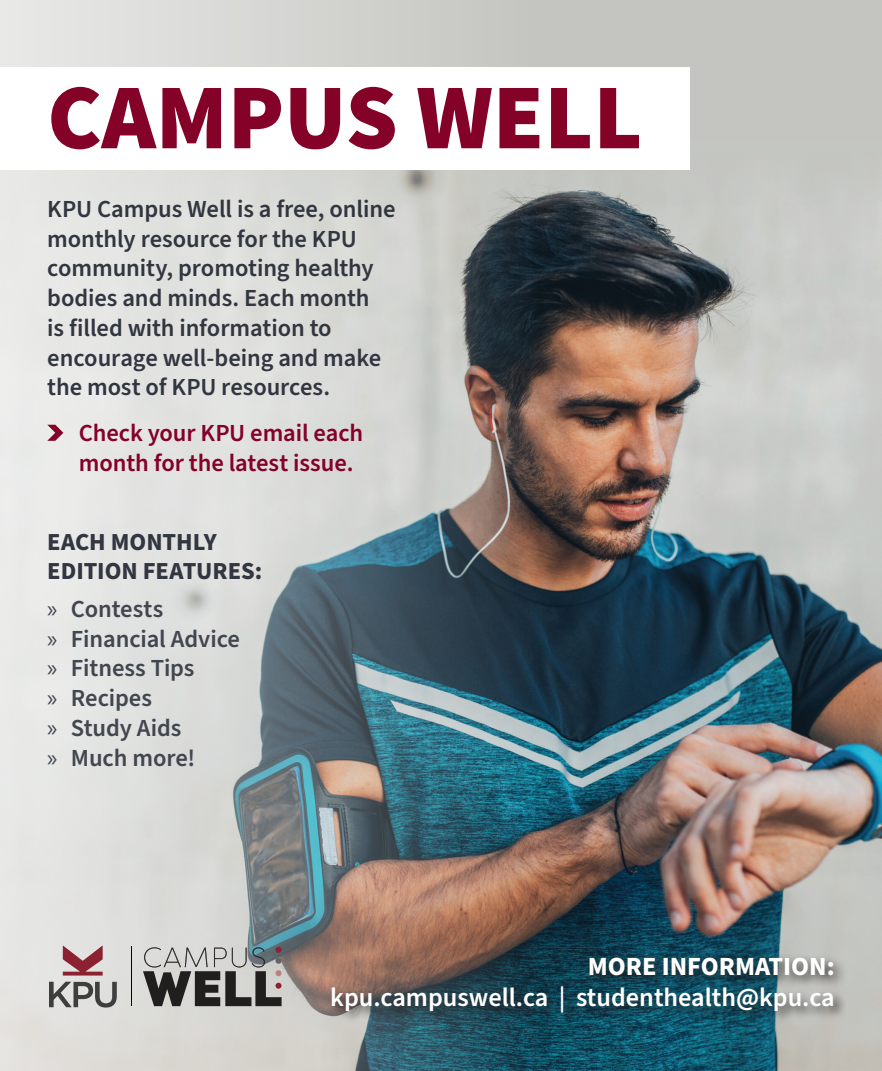
<style>
.page{position:relative;width:882px;height:1071px;background:#fff}
.page>*{position:absolute;margin:0;border:0;box-sizing:border-box;transform-origin:0 0}
.t1{font:900 92.75px "Source Sans Pro";color:#840128}
.t2{font:600 26.25px "Source Sans Pro";color:#fff}
.t3{font:700 26.25px "Source Sans Pro";color:#fff}
.t4{font:600 24.5px/29.8px "Source Sans Pro";letter-spacing:-.005em;color:#323640}
.t5{font:600 24.5px/29.8px "Source Sans Pro";letter-spacing:-.005em;color:#42464f}
.t6{font:600 24.5px/29.8px "Source Sans Pro";letter-spacing:-.005em;color:#840128}
.t7{font:700 24.5px/29.8px "Source Sans Pro";color:#323640}
.s1{font-family:"Myriad Pro";font-weight:400}
</style>
<div class="page">
<img style="left:608px;top:205px;width:274px;height:866px">
<div style="left:0;top:0;width:882px;height:205px;background:#c4c5c0"></div>
<img style="left:0;top:0;width:608px;height:1071px">
<div style="left:0;top:67px;width:690px;height:102px;background:#fff"></div>
<svg style="left:47px;top:425px;width:16px;height:16px"></svg>
<div style="left:328px;top:954px;width:519px;height:73px;background:#231f20;opacity:.75"></div>
<svg style="left:143px;top:947px;width:139px;height:59px;background:#8a8988"></svg>
<hr style="left:132px;top:947px;width:1px;height:59px;background:#050504">
<svg style="left:63px;top:945px;width:40px;height:31px"></svg>
<svg style="left:49px;top:982px;width:68px;height:26px;background:#979796"></svg>
<h1 class="t1" style="left:47px;top:53px;width:597px">CAMPUS WELL</h1>
<p class="t4" style="left:47px;top:195px;width:350px">KPU Campus Well is a free, online monthly resource for the KPU community, promoting healthy bodies and minds. Each month<br>is filled with information to encourage well-being and make the most of KPU resources.</p>
<p class="t6" style="left:79px;top:419px;width:286px">Check your KPU email each month for the latest issue.</p>
<p class="t7" style="left:47px;top:527px;width:217px">EACH MONTHLY<br>EDITION FEATURES:</p>
<p class="t5" style="left:47px;top:595px;width:194px"><span class="s1">»</span> Contests<br><span class="s1">»</span> Financial Advice <span class="s1">»</span> Fitness Tips<br><span class="s1">»</span> Recipes<br><span class="s1">»</span> Study Aids<br><span class="s1">»</span> Much more!</p>
<p class="t3" style="left:588px;top:948px;width:249px">MORE INFORMATION:</p>
<p class="t2" style="left:330px;top:980px;width:506px">kpu.campuswell.ca | studenthealth@kpu.ca</p>
</div>
